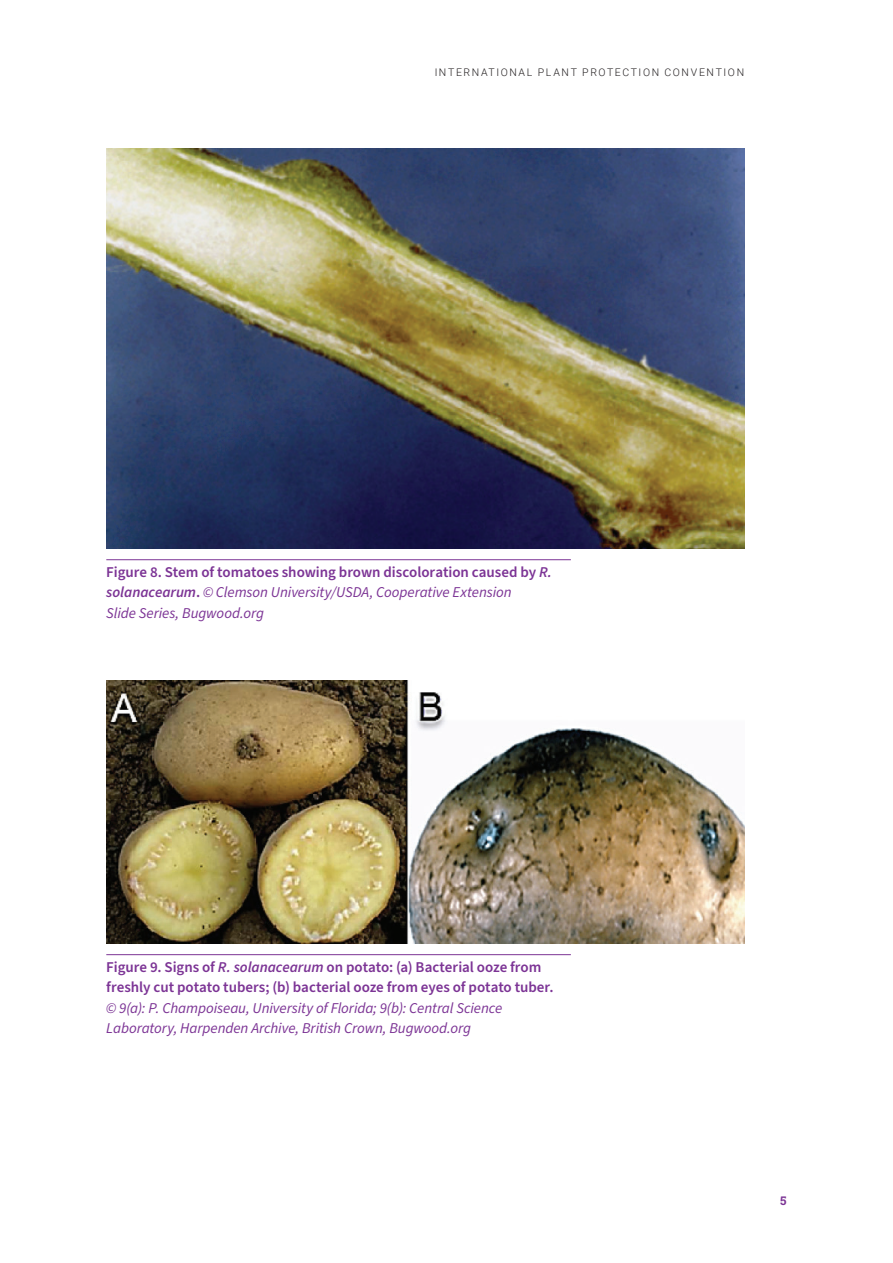
<style>
.page{position:relative;width:893px;height:1263px;background:#fff}
.page>*{position:absolute;margin:0;border:0;box-sizing:border-box;transform-origin:0 0}
.t1{font:italic 15px/20.2px "Source Sans Pro";letter-spacing:-.005em;color:#7c3495}
.t2{font:600 15px/20.2px "Source Sans Pro";color:#7c3495}
.t3{font:700 12px "Roboto Slab";color:#7c3495}
.t4{font:300 10.5px "Roboto";letter-spacing:.155em;color:#231f20}
.s1{font-weight:600;font-style:normal}
.s2{font-weight:600}
.s3{font-style:italic}
</style>
<div class="page">
<hr style="left:106px;top:559px;width:465px;height:1px;background:#7c3495">
<hr style="left:106px;top:954px;width:465px;height:1px;background:#7c3495">
<img style="left:106px;top:149px;width:638px;height:400px">
<img style="left:106px;top:680px;width:638px;height:264px">
<p class="t4" style="left:435px;top:65px;width:311px">INTERNATIONAL PLANT PROTECTION CONVENTION</p>
<p class="t1" style="left:106px;top:562px;width:447px"><span class="s1">Figure 8. Stem of tomatoes showing brown discoloration caused by</span> <span class="s2">R. solanacearum</span><span class="s1">.</span> © Clemson University/USDA, Cooperative Extension<br>Slide Series, Bugwood.org</p>
<p class="t2" style="left:106px;top:957px;width:449px">Figure 9. Signs of <span class="s3">R. solanacearum</span> on potato: (a) Bacterial ooze from freshly cut potato tubers; (b) bacterial ooze from eyes of potato tuber.</p>
<p class="t1" style="left:106px;top:998px;width:398px">© 9(a): P. Champoiseau, University of Florida; 9(b): Central Science<br>Laboratory, Harpenden Archive, British Crown, Bugwood.org</p>
<p class="t3" style="left:780px;top:1193px;width:8px">5</p>
</div>
